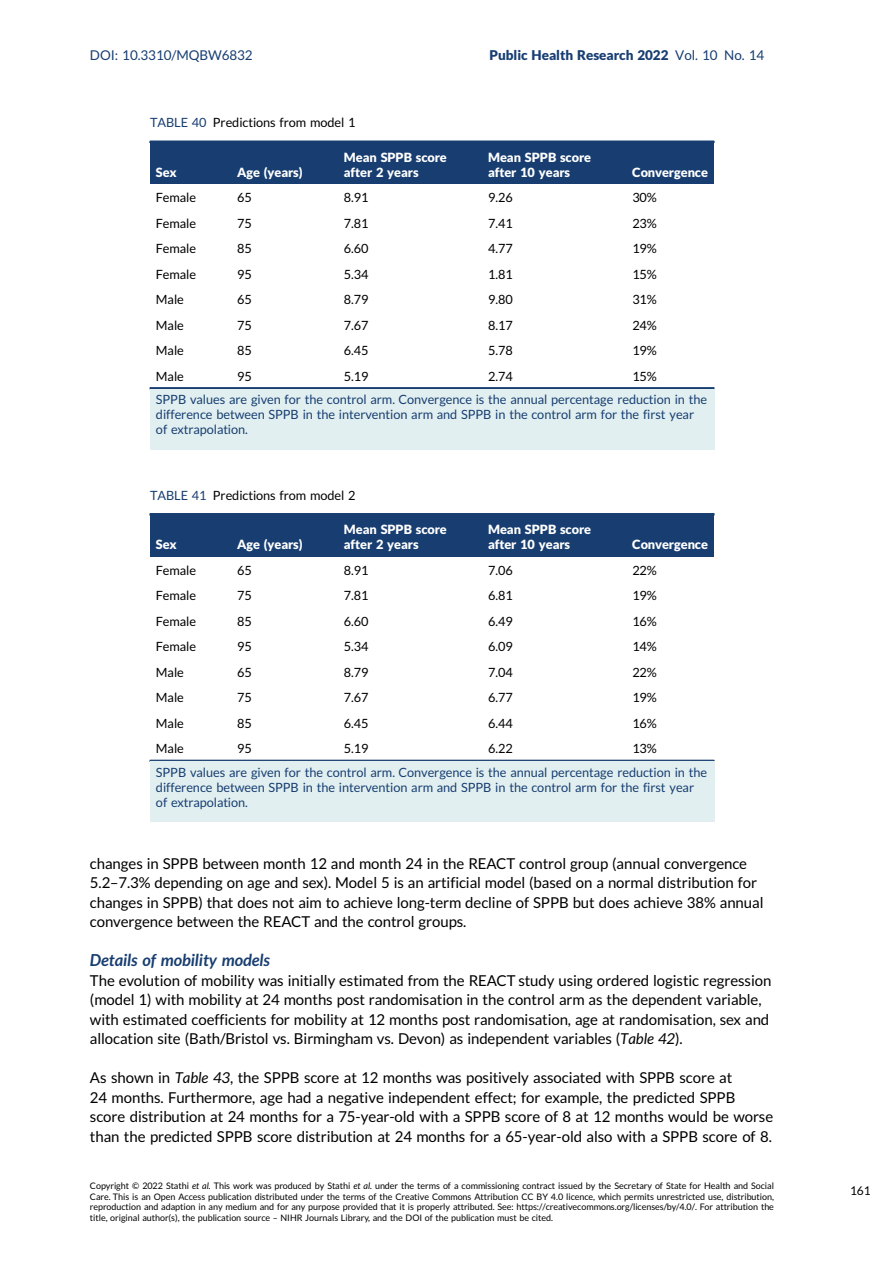
<style>
.page{position:relative;width:893px;height:1263px;background:#fff}
.page>*{position:absolute;margin:0;border:0;box-sizing:border-box;transform-origin:0 0}
.t1{font:16.5px "Adv TT9 c 438 aa 4.BI";color:#183e71}
.t2{font:15px/19.5px "Adv T Ta 9 c 1 b 374";color:#000}
.t3{font:13.5px "Adv T Tfac 587 ca.B";color:#183e71}
.t4{font:13.5px "Adv T Ta 9 c 1 b 374";color:#183e71}
.t5{font:12.75px/15px "Adv T Ta 9 c 1 b 374";color:#183e71}
.t6{font:12.75px "Adv T Ta 9 c 1 b 374";color:#000}
.t7{font:12.75px/15px "Adv T Tfac 587 ca.B";color:#fff}
.t8{font:12px "Adv T Ta 9 c 1 b 374";color:#000}
.t9{font:9px/10.5px "Adv T Ta 9 c 1 b 374";color:#000;text-align:justify}
.s1{font-family:"Adv T Ta 9 c 1 b 374"}
.s2{color:#183e71}
.s3{font-style:inherit}
.s4{font-family:"Adv T Teb 5 f 0 e 55.I"}
</style>
<div class="page">
<div style="left:150px;top:515px;width:87px;height:41px;background:#183e71"></div>
<div style="left:196px;top:515px;width:148px;height:41px;background:#183e71"></div>
<div style="left:303px;top:515px;width:185px;height:41px;background:#183e71"></div>
<div style="left:447px;top:515px;width:185px;height:41px;background:#183e71"></div>
<div style="left:591px;top:515px;width:123px;height:41px;background:#183e71"></div>
<hr style="left:150px;top:513px;width:564px;height:2px;background:#183e71">
<div style="left:150px;top:760px;width:564px;height:2px;background:#183e71;border:1px solid #183e71"></div>
<div style="left:150px;top:762px;width:564px;height:60px;background:#e1eff0"></div>
<div style="left:150px;top:142px;width:87px;height:42px;background:#183e71"></div>
<div style="left:196px;top:142px;width:148px;height:42px;background:#183e71"></div>
<div style="left:303px;top:142px;width:185px;height:42px;background:#183e71"></div>
<div style="left:447px;top:142px;width:185px;height:42px;background:#183e71"></div>
<div style="left:591px;top:142px;width:123px;height:42px;background:#183e71"></div>
<hr style="left:150px;top:141px;width:564px;height:1px;background:#183e71">
<hr style="left:150px;top:388px;width:564px;height:1px;background:#183e71">
<div style="left:150px;top:389px;width:564px;height:61px;background:#e1eff0"></div>
<p class="t4" style="left:90px;top:50px;width:164px">DOI: 10.3310/MQBW6832</p>
<p class="t3" style="left:489px;top:50px;width:276px">Public Health Research 2022 <span class="s1">Vol. 10 No. 14</span></p>
<p class="t6" style="left:150px;top:118px;width:207px"><span class="s2">TABLE 40</span> Predictions from model 1</p>
<p class="t7" style="left:156px;top:166px;width:22px">Sex</p>
<p class="t7" style="left:237px;top:166px;width:67px">Age (years)</p>
<p class="t7" style="left:344px;top:151px;width:104px">Mean SPPB score after 2 years</p>
<p class="t7" style="left:488px;top:151px;width:104px">Mean SPPB score after 10 years</p>
<p class="t7" style="left:632px;top:166px;width:77px">Convergence</p>
<p class="t6" style="left:156px;top:193px;width:41px">Female</p>
<p class="t6" style="left:237px;top:193px;width:16px">65</p>
<p class="t6" style="left:344px;top:193px;width:26px">8.91</p>
<p class="t6" style="left:488px;top:193px;width:26px">9.26</p>
<p class="t6" style="left:632px;top:193px;width:26px">30%</p>
<p class="t6" style="left:156px;top:219px;width:41px">Female</p>
<p class="t6" style="left:237px;top:219px;width:16px">75</p>
<p class="t6" style="left:344px;top:219px;width:26px">7.81</p>
<p class="t6" style="left:488px;top:219px;width:26px">7.41</p>
<p class="t6" style="left:632px;top:219px;width:26px">23%</p>
<p class="t6" style="left:156px;top:244px;width:41px">Female</p>
<p class="t6" style="left:237px;top:244px;width:16px">85</p>
<p class="t6" style="left:344px;top:244px;width:26px">6.60</p>
<p class="t6" style="left:488px;top:244px;width:26px">4.77</p>
<p class="t6" style="left:632px;top:244px;width:26px">19%</p>
<p class="t6" style="left:156px;top:269px;width:41px">Female</p>
<p class="t6" style="left:237px;top:269px;width:16px">95</p>
<p class="t6" style="left:344px;top:269px;width:26px">5.34</p>
<p class="t6" style="left:488px;top:269px;width:26px">1.81</p>
<p class="t6" style="left:632px;top:269px;width:26px">15%</p>
<p class="t6" style="left:156px;top:295px;width:29px">Male</p>
<p class="t6" style="left:237px;top:295px;width:16px">65</p>
<p class="t6" style="left:344px;top:295px;width:26px">8.79</p>
<p class="t6" style="left:488px;top:295px;width:26px">9.80</p>
<p class="t6" style="left:632px;top:295px;width:26px">31%</p>
<p class="t6" style="left:156px;top:320px;width:29px">Male</p>
<p class="t6" style="left:237px;top:320px;width:16px">75</p>
<p class="t6" style="left:344px;top:320px;width:26px">7.67</p>
<p class="t6" style="left:488px;top:320px;width:26px">8.17</p>
<p class="t6" style="left:632px;top:320px;width:26px">24%</p>
<p class="t6" style="left:156px;top:346px;width:29px">Male</p>
<p class="t6" style="left:237px;top:346px;width:16px">85</p>
<p class="t6" style="left:344px;top:346px;width:26px">6.45</p>
<p class="t6" style="left:488px;top:346px;width:26px">5.78</p>
<p class="t6" style="left:632px;top:346px;width:26px">19%</p>
<p class="t6" style="left:156px;top:372px;width:29px">Male</p>
<p class="t6" style="left:237px;top:372px;width:16px">95</p>
<p class="t6" style="left:344px;top:372px;width:26px">5.19</p>
<p class="t6" style="left:488px;top:372px;width:26px">2.74</p>
<p class="t6" style="left:632px;top:372px;width:26px">15%</p>
<p class="t5" style="left:156px;top:393px;width:553px">SPPB values are given for the control arm. Convergence is the annual percentage reduction in the difference between SPPB in the intervention arm and SPPB in the control arm for the first year of extrapolation.</p>
<p class="t6" style="left:150px;top:491px;width:207px"><span class="s2">TABLE 41</span> Predictions from model 2</p>
<p class="t7" style="left:156px;top:538px;width:22px">Sex</p>
<p class="t7" style="left:237px;top:538px;width:67px">Age (years)</p>
<p class="t7" style="left:344px;top:523px;width:104px">Mean SPPB score after 2 years</p>
<p class="t7" style="left:488px;top:523px;width:104px">Mean SPPB score after 10 years</p>
<p class="t7" style="left:632px;top:538px;width:77px">Convergence</p>
<p class="t6" style="left:156px;top:565px;width:41px">Female</p>
<p class="t6" style="left:237px;top:565px;width:16px">65</p>
<p class="t6" style="left:344px;top:565px;width:26px">8.91</p>
<p class="t6" style="left:488px;top:565px;width:26px">7.06</p>
<p class="t6" style="left:632px;top:565px;width:26px">22%</p>
<p class="t6" style="left:156px;top:591px;width:41px">Female</p>
<p class="t6" style="left:237px;top:591px;width:16px">75</p>
<p class="t6" style="left:344px;top:591px;width:26px">7.81</p>
<p class="t6" style="left:488px;top:591px;width:26px">6.81</p>
<p class="t6" style="left:632px;top:591px;width:26px">19%</p>
<p class="t6" style="left:156px;top:616px;width:41px">Female</p>
<p class="t6" style="left:237px;top:616px;width:16px">85</p>
<p class="t6" style="left:344px;top:616px;width:26px">6.60</p>
<p class="t6" style="left:488px;top:616px;width:26px">6.49</p>
<p class="t6" style="left:632px;top:616px;width:26px">16%</p>
<p class="t6" style="left:156px;top:642px;width:41px">Female</p>
<p class="t6" style="left:237px;top:642px;width:16px">95</p>
<p class="t6" style="left:344px;top:642px;width:26px">5.34</p>
<p class="t6" style="left:488px;top:642px;width:26px">6.09</p>
<p class="t6" style="left:632px;top:642px;width:26px">14%</p>
<p class="t6" style="left:156px;top:667px;width:29px">Male</p>
<p class="t6" style="left:237px;top:667px;width:16px">65</p>
<p class="t6" style="left:344px;top:667px;width:26px">8.79</p>
<p class="t6" style="left:488px;top:667px;width:26px">7.04</p>
<p class="t6" style="left:632px;top:667px;width:26px">22%</p>
<p class="t6" style="left:156px;top:693px;width:29px">Male</p>
<p class="t6" style="left:237px;top:693px;width:16px">75</p>
<p class="t6" style="left:344px;top:693px;width:26px">7.67</p>
<p class="t6" style="left:488px;top:693px;width:26px">6.77</p>
<p class="t6" style="left:632px;top:693px;width:26px">19%</p>
<p class="t6" style="left:156px;top:718px;width:29px">Male</p>
<p class="t6" style="left:237px;top:718px;width:16px">85</p>
<p class="t6" style="left:344px;top:718px;width:26px">6.45</p>
<p class="t6" style="left:488px;top:718px;width:26px">6.44</p>
<p class="t6" style="left:632px;top:718px;width:26px">16%</p>
<p class="t6" style="left:156px;top:744px;width:29px">Male</p>
<p class="t6" style="left:237px;top:744px;width:16px">95</p>
<p class="t6" style="left:344px;top:744px;width:26px">5.19</p>
<p class="t6" style="left:488px;top:744px;width:26px">6.22</p>
<p class="t6" style="left:632px;top:744px;width:26px">13%</p>
<p class="t5" style="left:156px;top:765px;width:553px">SPPB values are given for the control arm. Convergence is the annual percentage reduction in the difference between SPPB in the intervention arm and SPPB in the control arm for the first year of extrapolation.</p>
<p class="t2" style="left:90px;top:855px;width:675px">changes in SPPB between month 12 and month 24 in the REACT control group (annual convergence 5.2<span class="s3">–</span>7.3% depending on age and sex). Model 5 is an artificial model (based on a normal distribution for changes in SPPB) that does not aim to achieve long-term decline of SPPB but does achieve 38% annual convergence between the REACT and the control groups.</p>
<p class="t1" style="left:90px;top:954px;width:181px">Details of mobility models</p>
<p class="t2" style="left:90px;top:972px;width:683px">The evolution of mobility was initially estimated from the REACT study using ordered logistic regression (model 1) with mobility at 24 months post randomisation in the control arm as the dependent variable, with estimated coefficients for mobility at 12 months post randomisation, age at randomisation, sex and allocation site (Bath/Bristol vs. Birmingham vs. Devon) as independent variables (<span class="s4">Table 42</span>).</p>
<p class="t2" style="left:90px;top:1069px;width:685px">As shown in <span class="s4">Table 43</span>, the SPPB score at 12 months was positively associated with SPPB score at<br>24 months. Furthermore, age had a negative independent effect; for example, the predicted SPPB score distribution at 24 months for a 75-year-old with a SPPB score of 8 at 12 months would be worse than the predicted SPPB score distribution at 24 months for a 65-year-old also with a SPPB score of 8.</p>
<p class="t9" style="left:90px;top:1181px;width:685px">Copyright © 2022 Stathi <span class="s4">et al.</span> This work was produced by Stathi <span class="s4">et al.</span> under the terms of a commissioning contract issued by the Secretary of State for Health and Social Care. This is an Open Access publication distributed under the terms of the Creative Commons Attribution CC BY 4.0 licence, which permits unrestricted use, distribution, reproduction and adaption in any medium and for any purpose provided that it is properly attributed. See: https://creativecommons.org/licenses/by/4.0/. For attribution the title, original author(s), the publication source <span class="s3">–</span> NIHR Journals Library, and the DOI of the publication must be cited.</p>
<p class="t8" style="left:850px;top:1186px;width:22px">161</p>
</div>
